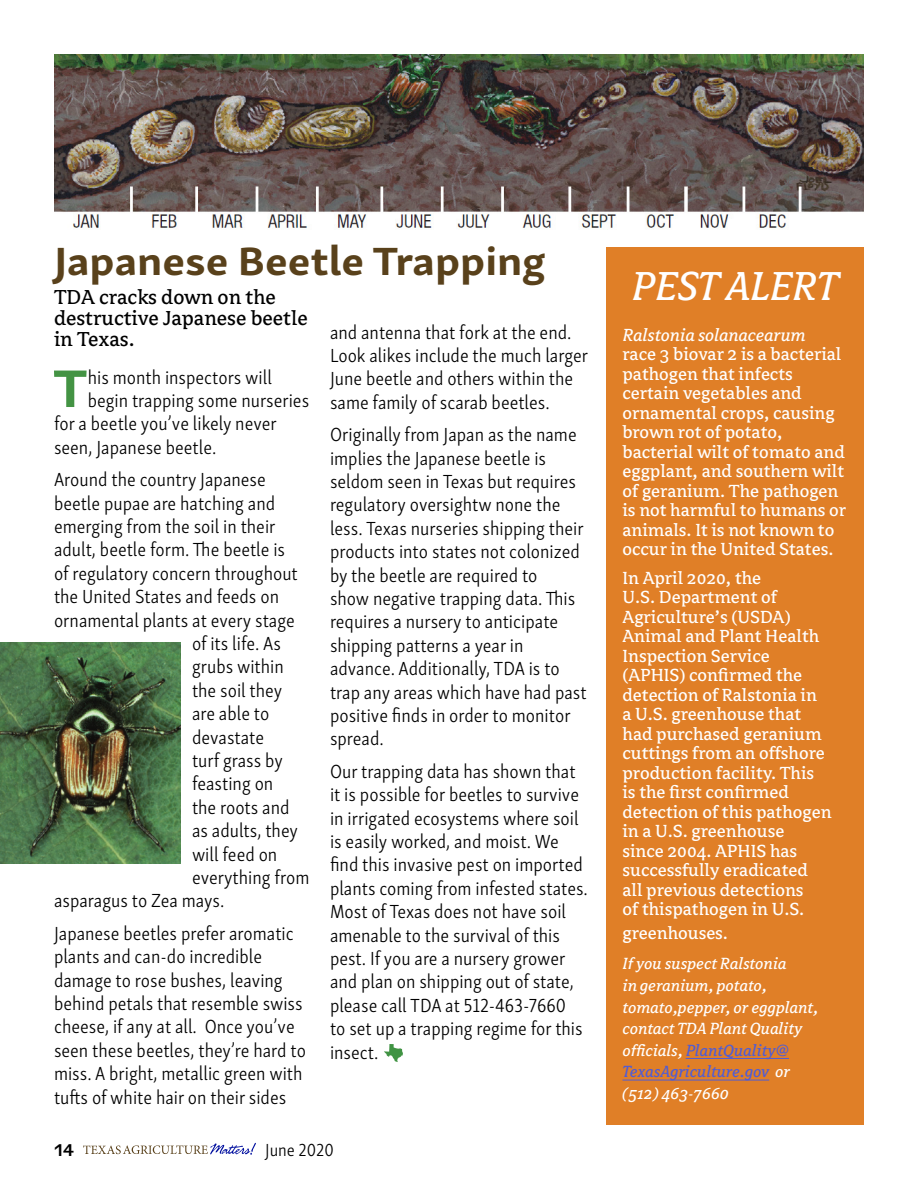
<style>
.page{position:relative;width:918px;height:1188px;background:#fff}
.page>*{position:absolute;margin:0;border:0;box-sizing:border-box;transform-origin:0 0}
.t1{font:700 54.45px "Skolar Sans Latn Ex";color:#439343}
.t2{font:italic 45px "Avance Pro";color:#fff}
.t3{font:700 40.5px "Skolar Sans Latn Ex";color:#59411b}
.t4{font:22.5px/21px "Avance Pro";color:#000}
.t5{font:300 19.5px/23.4px "Skolar Sans Latn Cn";color:#000}
.t6{font:19.5px/19.5px "Avance Pro";color:#fff}
.t7{font:italic 18px/21.6px "Avance Pro";color:#fff}
.t8{font:300 18px "Skolar Sans Latn Cn";color:#000}
.t9{font:600 18px "Basic Gothic Pro";color:#000}
.s1{font-style:italic}
.s2{color:#4f5cd6}
</style>
<div class="page">
<div style="left:606px;top:248px;width:258px;height:877px;background:#e07f27"></div>
<hr style="left:686px;top:1058px;width:103px;height:1px;background:#4f5cd6">
<hr style="left:622px;top:1080px;width:147px;height:1px;background:#4f5cd6">
<img style="left:0;top:643px;width:181px;height:221px">
<img style="left:54px;top:54px;width:810px;height:176px">
<svg style="left:384px;top:1044px;width:19px;height:18px"></svg>
<svg style="left:83px;top:1142px;width:173px;height:13px"></svg>
<p class="t3" style="left:54px;top:227px;width:493px">Japanese Beetle Trapping</p>
<p class="t4" style="left:54px;top:287px;width:255px">TDA cracks down on the destructive Japanese beetle in Texas.</p>
<p class="t1" style="left:53px;top:343px;width:36px">T</p>
<p class="t5" style="left:88px;top:364px;width:186px">his month inspectors will</p>
<p class="t5" style="left:88px;top:387px;width:223px">begin trapping some nurseries</p>
<p class="t5" style="left:54px;top:411px;width:224px">for a beetle you’ve likely never</p>
<p class="t5" style="left:54px;top:434px;width:164px">seen, Japanese beetle.</p>
<p class="t5" style="left:54px;top:467px;width:213px">Around the country Japanese</p>
<p class="t5" style="left:54px;top:490px;width:223px">beetle pupae are hatching and</p>
<p class="t5" style="left:54px;top:513px;width:223px">emerging from the soil in their</p>
<p class="t5" style="left:54px;top:537px;width:233px">adult, beetle form. The beetle is</p>
<p class="t5" style="left:54px;top:560px;width:245px">of regulatory concern throughout</p>
<p class="t5" style="left:54px;top:584px;width:227px">the United States and feeds on</p>
<p class="t5" style="left:54px;top:607px;width:242px">ornamental plants at every stage</p>
<p class="t5" style="left:192px;top:630px;width:90px">of its life. As</p>
<p class="t5" style="left:192px;top:654px;width:93px">grubs within</p>
<p class="t5" style="left:192px;top:677px;width:92px">the soil they</p>
<p class="t5" style="left:192px;top:701px;width:79px">are able to</p>
<p class="t5" style="left:192px;top:724px;width:74px">devastate</p>
<p class="t5" style="left:192px;top:747px;width:92px">turf grass by</p>
<p class="t5" style="left:192px;top:771px;width:83px">feasting on</p>
<p class="t5" style="left:192px;top:794px;width:99px">the roots and</p>
<p class="t5" style="left:192px;top:818px;width:107px">as adults, they</p>
<p class="t5" style="left:192px;top:841px;width:87px">will feed on</p>
<p class="t5" style="left:192px;top:864px;width:119px">everything from</p>
<p class="t5" style="left:54px;top:888px;width:172px">asparagus to Zea mays.</p>
<p class="t5" style="left:54px;top:920px;width:254px">Japanese beetles prefer aromatic plants and can-do incredible damage to rose bushes, leaving behind petals that resemble swiss cheese, if any at all. Once you’ve seen these beetles, they’re hard to miss. A bright, metallic green with tufts of white hair on their sides</p>
<p class="t5" style="left:330px;top:319px;width:260px">and antenna that fork at the end.<br>Look alikes include the much larger<br>June beetle and others within the same family of scarab beetles.</p>
<p class="t5" style="left:330px;top:422px;width:258px">Originally from Japan as the name implies the Japanese beetle is seldom seen in Texas but requires regulatory oversightw none the less. Texas nurseries shipping their products into states not colonized by the beetle are required to<br>show negative trapping data. This requires a nursery to anticipate shipping patterns a year in advance. Additionally, TDA is to trap any areas which have had past positive finds in order to monitor spread.</p>
<p class="t5" style="left:330px;top:758px;width:260px">Our trapping data has shown that it is possible for beetles to survive in irrigated ecosystems where soil is easily worked, and moist. We find this invasive pest on imported plants coming from infested states.<br>Most of Texas does not have soil amenable to the survival of this pest. If you are a nursery grower and plan on shipping out of state, please call TDA at 512-463-7660<br>to set up a trapping regime for this insect.</p>
<p class="t9" style="left:54px;top:1140px;width:22px">14</p>
<p class="t8" style="left:265px;top:1137px;width:70px">June 2020</p>
<p class="t2" style="left:632px;top:261px;width:208px">PEST ALERT</p>
<p class="t6" style="left:622px;top:326px;width:225px"><span class="s1">Ralstonia solanacearum<br></span>race 3 biovar 2 is a bacterial pathogen that infects certain vegetables and ornamental crops, causing brown rot of potato, bacterial wilt of tomato and eggplant, and southern wilt of geranium. The pathogen is not harmful to humans or animals. It is not known to occur in the United States.</p>
<p class="t6" style="left:622px;top:569px;width:211px">In April 2020, the<br>U.S. Department of<br>Agriculture’s (USDA)<br>Animal and Plant Health<br>Inspection Service (APHIS) confirmed the detection of Ralstonia in<br>a U.S. greenhouse that had purchased geranium cuttings from an offshore production facility. This is the first confirmed detection of this pathogen in a U.S. greenhouse<br>since 2004. APHIS has successfully eradicated all previous detections<br>of thispathogen in U.S.</p>
<p class="t6" style="left:622px;top:923px;width:107px">greenhouses.</p>
<p class="t7" style="left:622px;top:953px;width:197px">If you suspect Ralstonia<br>in geranium, potato, tomato,pepper, or eggplant, contact TDA Plant Quality officials, <span class="s2">PlantQuality@<br>TexasAgriculture.gov</span> or (512) 463-7660</p>
</div>
